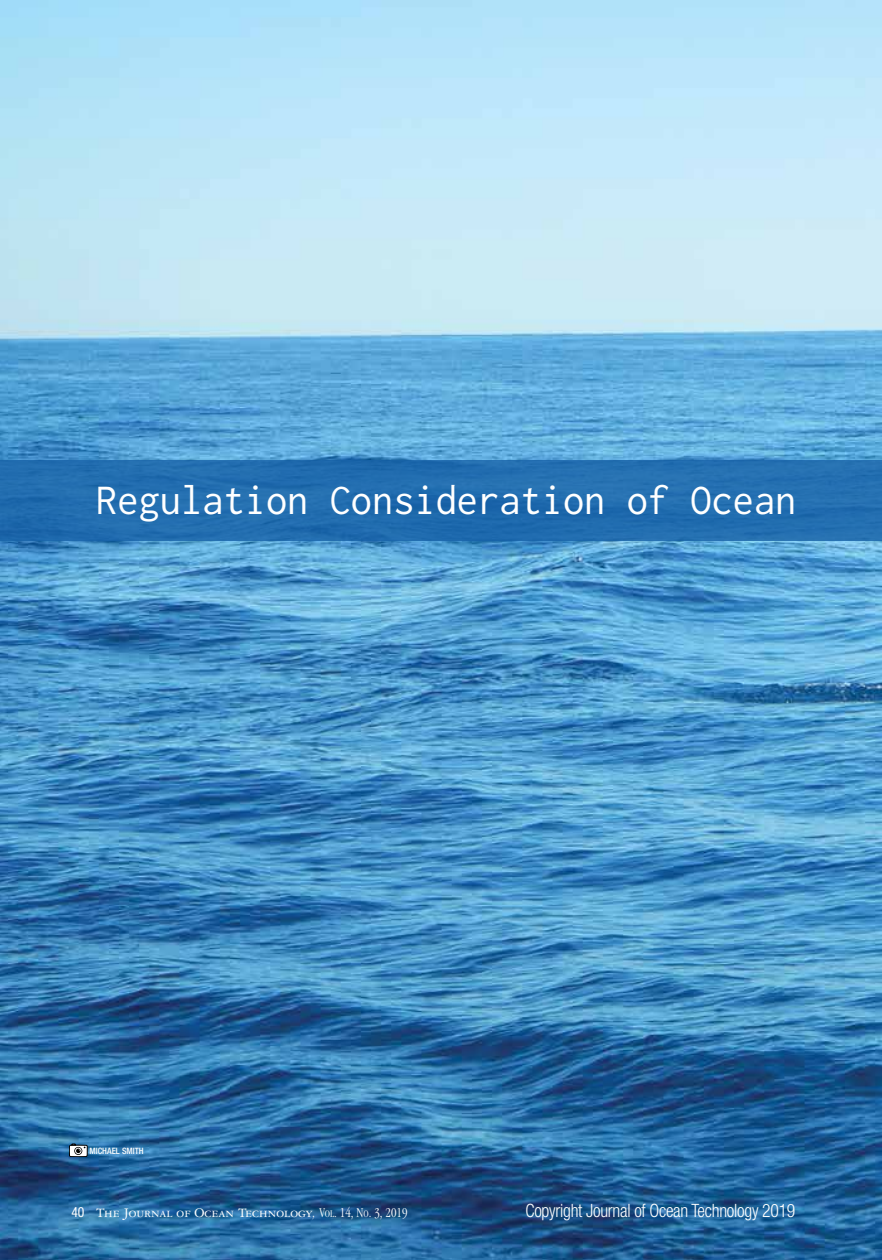
<style>
.page{position:relative;width:882px;height:1260px;background:#fff}
.page>*{position:absolute;margin:0;border:0;box-sizing:border-box;transform-origin:0 0}
.t1{font:43.75px "Inconsolata";color:#fff}
.t2{font:300 condensed 18.38px "Helvetica Neue";letter-spacing:-.015em;color:#fff;scale:.96 1}
.t3{font:14px "Garamond Three SC";color:#fff}
.t4{font:500 condensed 8.75px "Helvetica Neue";color:#fff}
.s1{font-family:"Helvetica Neue LT Std";font-stretch:condensed}
.s2{font-family:"Garamond";font-weight:300;font-style:italic;font-stretch:condensed}
.s3{font-family:"Garamond";font-weight:300;font-stretch:condensed}
.s4{font-family:"Garamond";font-weight:300;font-stretch:condensed;font-size:10.5px}
</style>
<div class="page">
<img style="left:0;top:0;width:882px;height:1260px">
<div style="left:0;top:460px;width:882px;height:81px;background:#226eb0"></div>
<svg style="left:69px;top:1144px;width:18px;height:13px"></svg>
<h1 class="t1" style="left:96px;top:478px;width:702px">Regulation Consideration of Ocean</h1>
<p class="t4" style="left:89px;top:1146px;width:56px">MICHAEL SMITH</p>
<p class="t3" style="left:71px;top:1205px;width:338px"><span class="s1">40</span> The Journal of Ocean Technology<span class="s2">,</span> <span class="s3">V</span><span class="s4">ol</span><span class="s3">. 14, N</span><span class="s4">o</span><span class="s3">. 3, 2019</span></p>
<h2 class="t2" style="left:525px;top:1200px;width:283px">Copyright Journal of Ocean Technology 2019</h2>
</div>
